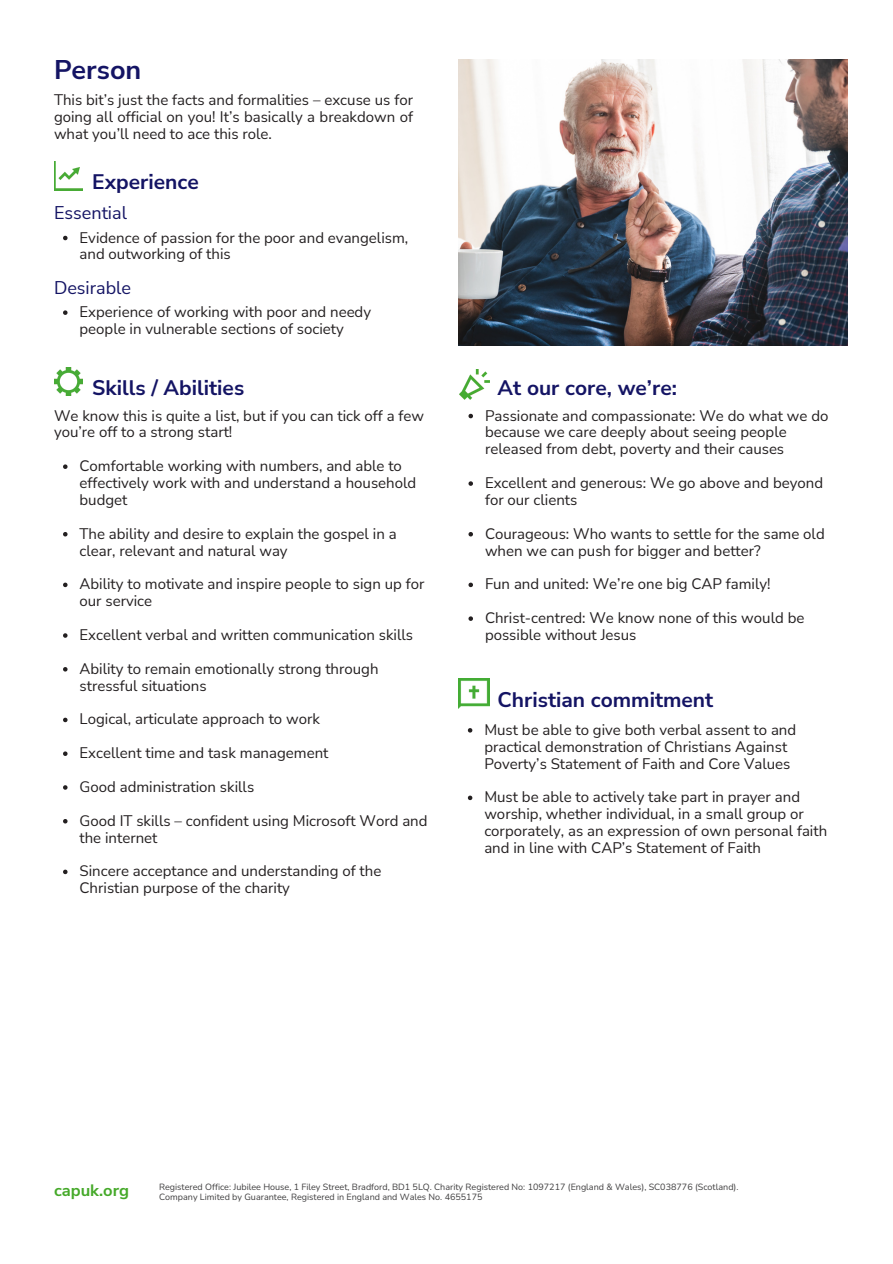
<style>
.page{position:relative;width:893px;height:1264px;background:#fff}
.page>*{position:absolute;margin:0;border:0;box-sizing:border-box;transform-origin:0 0}
.t1{font:700 27px "Nunito Sans";color:#141464}
.t2{font:700 21px "Nunito Sans";color:#141464}
.t3{font:18px "Nunito Sans";color:#141464}
.t4{font:700 16.5px "Nunito Sans";color:#45a929}
.t5{font:15px/16.8px "Nunito Sans";color:#231f20}
.t6{font:9px "Nunito";color:#3f3e3f}
</style>
<div class="page">
<img style="left:54px;top:162px;width:28px;height:28px">
<img style="left:459px;top:678px;width:30px;height:30px">
<img style="left:54px;top:367px;width:28px;height:28px">
<img style="left:459px;top:369px;width:31px;height:31px">
<img style="left:459px;top:59px;width:388px;height:286px">
<svg style="left:63px;top:464px;width:5px;height:5px"></svg>
<svg style="left:63px;top:532px;width:5px;height:4px"></svg>
<svg style="left:63px;top:582px;width:5px;height:5px"></svg>
<svg style="left:63px;top:633px;width:5px;height:4px"></svg>
<svg style="left:63px;top:667px;width:5px;height:4px"></svg>
<svg style="left:63px;top:717px;width:5px;height:5px"></svg>
<svg style="left:63px;top:751px;width:5px;height:5px"></svg>
<svg style="left:63px;top:785px;width:5px;height:4px"></svg>
<svg style="left:63px;top:819px;width:5px;height:4px"></svg>
<svg style="left:63px;top:869px;width:5px;height:5px"></svg>
<svg style="left:63px;top:310px;width:5px;height:5px"></svg>
<svg style="left:63px;top:236px;width:5px;height:4px"></svg>
<svg style="left:468px;top:728px;width:4px;height:4px"></svg>
<svg style="left:468px;top:795px;width:4px;height:5px"></svg>
<svg style="left:468px;top:414px;width:5px;height:4px"></svg>
<svg style="left:468px;top:481px;width:5px;height:5px"></svg>
<svg style="left:468px;top:532px;width:5px;height:4px"></svg>
<svg style="left:468px;top:582px;width:5px;height:5px"></svg>
<svg style="left:468px;top:616px;width:5px;height:5px"></svg>
<p class="t1" style="left:54px;top:52px;width:89px">Person</p>
<p class="t5" style="left:54px;top:92px;width:360px;text-align:justify">This bit’s just the facts and formalities – excuse us for going all official on you! It’s basically a breakdown of what you’ll need to ace this role.</p>
<p class="t2" style="left:92px;top:167px;width:108px">Experience</p>
<p class="t3" style="left:54px;top:201px;width:74px">Essential</p>
<p class="t5" style="left:79px;top:229px;width:330px">Evidence of passion for the poor and evangelism, and outworking of this</p>
<p class="t3" style="left:54px;top:275px;width:79px">Desirable</p>
<p class="t5" style="left:79px;top:304px;width:293px">Experience of working with poor and needy people in vulnerable sections of society</p>
<p class="t2" style="left:92px;top:373px;width:154px">Skills / Abilities</p>
<p class="t2" style="left:497px;top:373px;width:181px">At our core, we’re:</p>
<p class="t5" style="left:54px;top:407px;width:371px">We know this is quite a list, but if you can tick off a few you’re off to a strong start!</p>
<p class="t5" style="left:79px;top:458px;width:338px">Comfortable working with numbers, and able to effectively work with and understand a household budget</p>
<p class="t5" style="left:79px;top:525px;width:318px">The ability and desire to explain the gospel in a clear, relevant and natural way</p>
<p class="t5" style="left:79px;top:576px;width:346px">Ability to motivate and inspire people to sign up for our service</p>
<p class="t5" style="left:79px;top:626px;width:335px">Excellent verbal and written communication skills</p>
<p class="t5" style="left:79px;top:660px;width:300px">Ability to remain emotionally strong through stressful situations</p>
<p class="t5" style="left:79px;top:711px;width:242px">Logical, articulate approach to work</p>
<p class="t5" style="left:79px;top:745px;width:250px">Excellent time and task management</p>
<p class="t5" style="left:79px;top:778px;width:176px">Good administration skills</p>
<p class="t5" style="left:79px;top:812px;width:349px">Good IT skills – confident using Microsoft Word and the internet</p>
<p class="t5" style="left:79px;top:863px;width:303px">Sincere acceptance and understanding of the<br>Christian purpose of the charity</p>
<p class="t5" style="left:485px;top:407px;width:345px">Passionate and compassionate: We do what we do because we care deeply about seeing people released from debt, poverty and their causes</p>
<p class="t5" style="left:485px;top:475px;width:339px">Excellent and generous: We go above and beyond for our clients</p>
<p class="t5" style="left:485px;top:525px;width:341px">Courageous: Who wants to settle for the same old when we can push for bigger and better?</p>
<p class="t5" style="left:485px;top:576px;width:287px">Fun and united: We’re one big CAP family!</p>
<p class="t5" style="left:485px;top:610px;width:321px">Christ-centred: We know none of this would be possible without Jesus</p>
<p class="t2" style="left:497px;top:685px;width:217px">Christian commitment</p>
<p class="t5" style="left:484px;top:721px;width:313px">Must be able to give both verbal assent to and practical demonstration of Christians Against<br>Poverty’s Statement of Faith and Core Values</p>
<p class="t5" style="left:484px;top:789px;width:344px">Must be able to actively take part in prayer and worship, whether individual, in a small group or corporately, as an expression of own personal faith and in line with CAP’s Statement of Faith</p>
<p class="t4" style="left:54px;top:1179px;width:77px">capuk.org</p>
<p class="t6" style="left:159px;top:1180px;width:581px">Registered Office: Jubilee House, 1 Filey Street, Bradford, BD1 5LQ. Charity Registered No: 1097217 (England &amp; Wales), SC038776 (Scotland).</p>
<p class="t6" style="left:159px;top:1190px;width:325px">Company Limited by Guarantee, Registered in England and Wales No. 4655175</p>
</div>
